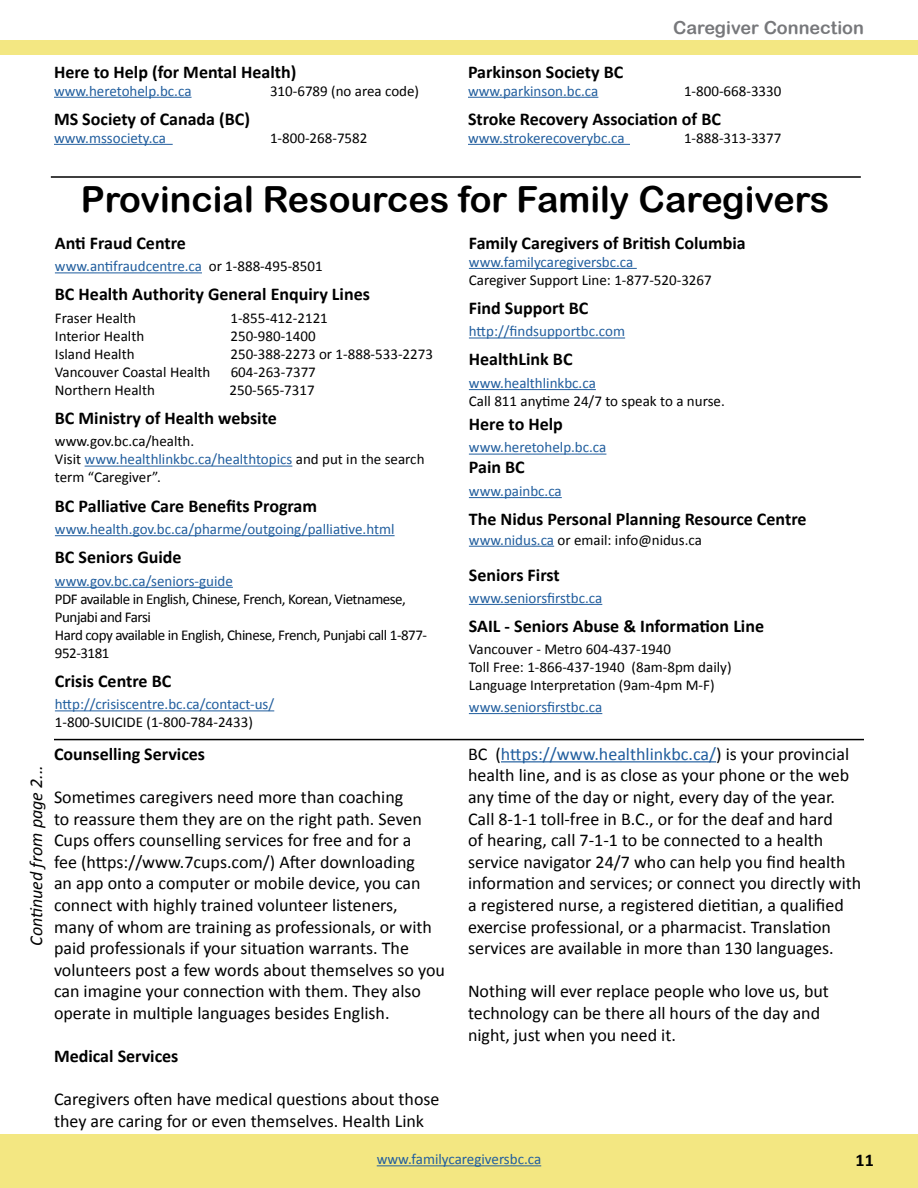
<style>
.page{position:relative;width:918px;height:1188px;background:#fff}
.page>*{position:absolute;margin:0;border:0;box-sizing:border-box;transform-origin:0 0}
.t1{font:36px "Arial Rounded MT Bold";color:#000}
.t2{font:18px/21.6px "Calibri";color:#000}
.t3{font:700 18px "Calibri";color:#000}
.t4{font:italic 18px "Calibri";color:#000}
.t5{font:18px "Arial Rounded MT Bold";color:#77787b}
.t6{font:15px/18px "Calibri";color:#000}
.t7{font:15px "Calibri";color:#215e9e}
.t8{font:15px/18px "Calibri";letter-spacing:-.03em;color:#000}
.s1{color:#000}
.s2{color:#215e9e}
</style>
<div class="page">
<hr style="left:55px;top:272px;width:147px;height:1px;background:#215e9e">
<hr style="left:85px;top:466px;width:207px;height:1px;background:#215e9e">
<hr style="left:55px;top:535px;width:340px;height:1px;background:#215e9e">
<hr style="left:55px;top:587px;width:178px;height:1px;background:#215e9e">
<hr style="left:55px;top:710px;width:219px;height:1px;background:#215e9e">
<hr style="left:469px;top:268px;width:168px;height:1px;background:#215e9e">
<hr style="left:469px;top:338px;width:156px;height:1px;background:#215e9e">
<hr style="left:469px;top:389px;width:127px;height:1px;background:#215e9e">
<hr style="left:469px;top:454px;width:137px;height:1px;background:#215e9e">
<hr style="left:469px;top:497px;width:93px;height:1px;background:#215e9e">
<hr style="left:469px;top:546px;width:85px;height:1px;background:#215e9e">
<hr style="left:469px;top:604px;width:133px;height:1px;background:#215e9e">
<hr style="left:469px;top:713px;width:133px;height:1px;background:#215e9e">
<div style="left:0;top:40px;width:918px;height:15px;background:#f3e782"></div>
<hr style="left:54px;top:739px;width:810px;height:1px;background:#000">
<div style="left:0;top:1134px;width:918px;height:54px;background:#f3e782"></div>
<hr style="left:377px;top:1165px;width:164px;height:1px;background:#215e9e">
<hr style="left:501px;top:761px;width:215px;height:1px;background:#215e9e">
<hr style="left:54px;top:97px;width:138px;height:1px;background:#215e9e">
<hr style="left:54px;top:144px;width:119px;height:1px;background:#215e9e">
<hr style="left:468px;top:97px;width:130px;height:1px;background:#215e9e">
<hr style="left:468px;top:144px;width:162px;height:1px;background:#215e9e">
<hr style="left:51px;top:176px;width:810px;height:2px;background:#000">
<p class="t3" style="left:54px;top:60px;width:244px">Here to Help (for Mental Health)</p>
<p class="t7" style="left:54px;top:81px;width:139px">www.heretohelp.bc.ca</p>
<p class="t6" style="left:270px;top:81px;width:151px">310-6789 (no area code)</p>
<p class="t3" style="left:54px;top:108px;width:198px">MS Society of Canada (BC)</p>
<p class="t7" style="left:54px;top:128px;width:113px">www.mssociety.ca</p>
<p class="t6" style="left:270px;top:128px;width:99px">1-800-268-7582</p>
<p class="t5" style="left:673px;top:17px;width:192px">Caregiver Connection</p>
<p class="t3" style="left:468px;top:60px;width:157px">Parkinson Society BC</p>
<p class="t7" style="left:468px;top:81px;width:132px">www.parkinson.bc.ca</p>
<p class="t6" style="left:684px;top:81px;width:99px">1-800-668-3330</p>
<p class="t3" style="left:468px;top:108px;width:254px">Stroke Recovery Association of BC</p>
<p class="t7" style="left:468px;top:128px;width:158px">www.strokerecoverybc.ca</p>
<p class="t6" style="left:684px;top:128px;width:99px">1-888-313-3377</p>
<p class="t4" style="left:25px;top:946px;width:182px;rotate:-90deg">Continued from page 2...</p>
<h1 class="t1" style="left:81px;top:178px;width:750px">Provincial Resources for Family Caregivers</h1>
<p class="t3" style="left:55px;top:232px;width:133px">Anti Fraud Centre</p>
<p class="t7" style="left:55px;top:257px;width:269px">www.antifraudcentre.ca <span class="s1">or 1-888-495-8501</span></p>
<p class="t3" style="left:55px;top:283px;width:317px">BC Health Authority General Enquiry Lines</p>
<p class="t6" style="left:55px;top:308px;width:83px">Fraser Health</p>
<p class="t6" style="left:230px;top:308px;width:99px">1-855-412-2121</p>
<p class="t6" style="left:55px;top:326px;width:91px">Interior Health</p>
<p class="t6" style="left:230px;top:326px;width:87px">250-980-1400</p>
<p class="t6" style="left:55px;top:344px;width:81px">Island Health</p>
<p class="t6" style="left:230px;top:344px;width:204px">250-388-2273 or 1-888-533-2273</p>
<p class="t6" style="left:55px;top:362px;width:157px">Vancouver Coastal Health</p>
<p class="t6" style="left:231px;top:362px;width:87px">604-263-7377</p>
<p class="t6" style="left:55px;top:380px;width:102px">Northern Health</p>
<p class="t6" style="left:230px;top:380px;width:87px">250-565-7317</p>
<p class="t3" style="left:55px;top:407px;width:223px">BC Ministry of Health website</p>
<p class="t6" style="left:55px;top:432px;width:371px">www.gov.bc.ca/health.<br>Visit <span class="s2">www.healthlinkbc.ca/healthtopics</span> and put in the search term “Caregiver”.</p>
<p class="t3" style="left:55px;top:494px;width:264px">BC Palliative Care Benefits Program</p>
<p class="t7" style="left:55px;top:520px;width:341px">www.health.gov.bc.ca/pharme/outgoing/palliative.html</p>
<p class="t3" style="left:55px;top:546px;width:128px">BC Seniors Guide</p>
<p class="t7" style="left:55px;top:571px;width:180px">www.gov.bc.ca/seniors-guide</p>
<p class="t8" style="left:55px;top:589px;width:374px">PDF available in English, Chinese, French, Korean, Vietnamese, Punjabi and Farsi<br>Hard copy available in English, Chinese, French, Punjabi call 1-877- 952-3181</p>
<p class="t3" style="left:55px;top:670px;width:118px">Crisis Centre BC</p>
<p class="t7" style="left:55px;top:695px;width:221px">http://crisiscentre.bc.ca/contact-us/</p>
<p class="t6" style="left:55px;top:713px;width:200px">1-800-SUICIDE (1-800-784-2433)</p>
<p class="t3" style="left:469px;top:232px;width:278px">Family Caregivers of British Columbia</p>
<p class="t7" style="left:469px;top:252px;width:166px">www.familycaregiversbc.ca</p>
<p class="t6" style="left:469px;top:270px;width:244px">Caregiver Support Line: 1-877-520-3267</p>
<p class="t3" style="left:469px;top:297px;width:121px">Find Support BC</p>
<p class="t7" style="left:469px;top:322px;width:158px">http://findsupportbc.com</p>
<p class="t3" style="left:469px;top:348px;width:105px">HealthLink BC</p>
<p class="t7" style="left:469px;top:374px;width:128px">www.healthlinkbc.ca</p>
<p class="t6" style="left:469px;top:391px;width:257px">Call 811 anytime 24/7 to speak to a nurse.</p>
<p class="t3" style="left:469px;top:413px;width:96px">Here to Help</p>
<p class="t7" style="left:469px;top:438px;width:139px">www.heretohelp.bc.ca</p>
<p class="t3" style="left:469px;top:456px;width:57px">Pain BC</p>
<p class="t7" style="left:469px;top:482px;width:94px">www.painbc.ca</p>
<p class="t3" style="left:469px;top:508px;width:339px">The Nidus Personal Planning Resource Centre</p>
<p class="t6" style="left:469px;top:530px;width:235px"><span class="s2">www.nidus.ca</span> or email: info@nidus.ca</p>
<p class="t3" style="left:469px;top:564px;width:92px">Seniors First</p>
<p class="t7" style="left:469px;top:588px;width:135px">www.seniorsfirstbc.ca</p>
<p class="t3" style="left:469px;top:615px;width:297px">SAIL - Seniors Abuse &amp; Information Line</p>
<p class="t6" style="left:469px;top:640px;width:264px">Vancouver - Metro 604-437-1940<br>Toll Free: 1-866-437-1940 (8am-8pm daily)<br>Language Interpretation (9am-4pm M-F)</p>
<p class="t7" style="left:469px;top:698px;width:135px">www.seniorsfirstbc.ca</p>
<p class="t3" style="left:54px;top:743px;width:153px">Counselling Services</p>
<p class="t2" style="left:54px;top:785px;width:392px">Sometimes caregivers need more than coaching<br>to reassure them they are on the right path. Seven Cups offers counselling services for free and for a<br>fee (https://www.7cups.com/) After downloading<br>an app onto a computer or mobile device, you can connect with highly trained volunteer listeners,<br>many of whom are training as professionals, or with paid professionals if your situation warrants. The volunteers post a few words about themselves so you can imagine your connection with them. They also operate in multiple languages besides English.</p>
<p class="t3" style="left:54px;top:1045px;width:126px">Medical Services</p>
<p class="t2" style="left:54px;top:1088px;width:387px">Caregivers often have medical questions about those they are caring for or even themselves. Health Link</p>
<p class="t2" style="left:468px;top:742px;width:395px">BC (<span class="s2">https://www.healthlinkbc.ca/</span>) is your provincial health line, and is as close as your phone or the web any time of the day or night, every day of the year.<br>Call 8-1-1 toll-free in B.C., or for the deaf and hard<br>of hearing, call 7-1-1 to be connected to a health service navigator 24/7 who can help you find health information and services; or connect you directly with a registered nurse, a registered dietitian, a qualified exercise professional, or a pharmacist. Translation services are available in more than 130 languages.</p>
<p class="t2" style="left:468px;top:980px;width:362px">Nothing will ever replace people who love us, but technology can be there all hours of the day and night, just when you need it.</p>
<p class="t7" style="left:379px;top:1143px;width:166px">www.familycaregiversbc.ca</p>
<p class="t3" style="left:850px;top:1143px;width:20px">11</p>
<p class="t7" style="left:377px;top:1150px;width:166px">www.familycaregiversbc.ca</p>
<p class="t3" style="left:856px;top:1149px;width:20px">11</p>
</div>
